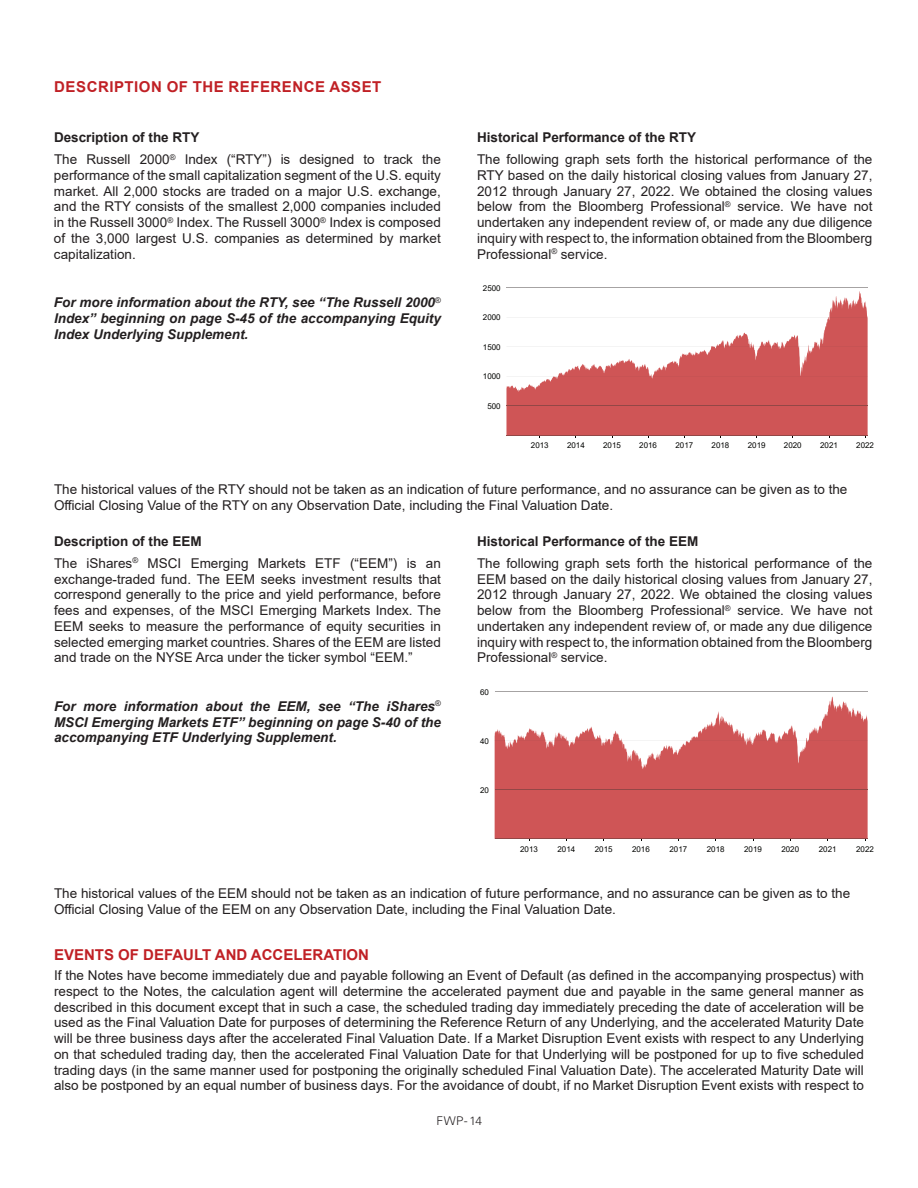
<style>
.page{position:relative;width:918px;height:1188px;background:#fff}
.page>*{position:absolute;margin:0;border:0;box-sizing:border-box;transform-origin:0 0}
.t1{font:700 15px "Arial";letter-spacing:.035em;color:#c02025}
.t2{font:700 15px "Arial";letter-spacing:.015em;color:#c02025}
.t3{font:13.5px/15.8px "Arial";color:#231f20;text-align:justify}
.t4{font:italic 700 13.5px/15.8px "Arial";color:#231f20;text-align:justify}
.t5{font:700 13.5px "Arial";color:#231f20}
.t6{font:300 12px "Univers";color:#231f20}
.t7{font:7.95px "Arial";color:#040503}
</style>
<div class="page">
<hr style="left:506px;top:435px;width:362px;height:1px;background:#040503">
<svg style="left:506px;top:291px;width:362px;height:144px;fill:#cf5556"></svg>
<hr style="left:506px;top:406px;width:362px;height:1px;background:#934746">
<hr style="left:800px;top:376px;width:68px;height:1px;background:#934746">
<svg style="left:506px;top:376px;width:294px;height:1px"></svg>
<hr style="left:558px;top:376px;width:92px;height:1px;background:#934746">
<svg style="left:506px;top:347px;width:362px;height:1px"></svg>
<hr style="left:506px;top:317px;width:322px;height:1px;background:#a6a3a3">
<hr style="left:829px;top:317px;width:38px;height:1px;background:#934746">
<hr style="left:495px;top:839px;width:373px;height:1px;background:#040503">
<svg style="left:495px;top:697px;width:373px;height:142px;fill:#cf5556"></svg>
<hr style="left:495px;top:790px;width:373px;height:1px;background:#934746">
<svg style="left:495px;top:741px;width:373px;height:1px"></svg>
<p class="t1" style="left:54px;top:76px;width:329px">DESCRIPTION OF THE REFERENCE ASSET</p>
<p class="t5" style="left:54px;top:128px;width:147px">Description of the RTY</p>
<p class="t5" style="left:477px;top:128px;width:221px">Historical Performance of the RTY</p>
<p class="t3" style="left:54px;top:151px;width:388px">The Russell 2000<sup>®</sup> Index (“RTY”) is designed to track the performance of the small capitalization segment of the U.S. equity market. All 2,000 stocks are traded on a major U.S. exchange, and the RTY consists of the smallest 2,000 companies included in the Russell 3000<sup>®</sup> Index. The Russell 3000<sup>®</sup> Index is composed of the 3,000 largest U.S. companies as determined by market capitalization.</p>
<p class="t4" style="left:54px;top:295px;width:388px">For more information about the RTY, see “The Russell 2000<sup>® </sup>Index” beginning on page S-45 of the accompanying Equity Index Underlying Supplement.</p>
<p class="t3" style="left:477px;top:151px;width:397px">The following graph sets forth the historical performance of the RTY based on the daily historical closing values from January 27, 2012 through January 27, 2022. We obtained the closing values below from the Bloomberg Professional<sup>®</sup> service. We have not undertaken any independent review of, or made any due diligence inquiry with respect to, the information obtained from the Bloomberg Professional<sup>®</sup> service.</p>
<p class="t7" style="left:483px;top:283px;width:19px">2500</p>
<p class="t7" style="left:483px;top:312px;width:19px">2000</p>
<p class="t7" style="left:483px;top:342px;width:19px">1500</p>
<p class="t7" style="left:483px;top:371px;width:19px">1000</p>
<p class="t7" style="left:487px;top:400px;width:15px">500</p>
<p class="t7" style="left:531px;top:440px;width:19px">2013</p>
<p class="t7" style="left:567px;top:440px;width:19px">2014</p>
<p class="t7" style="left:603px;top:440px;width:19px">2015</p>
<p class="t7" style="left:639px;top:440px;width:19px">2016</p>
<p class="t7" style="left:676px;top:440px;width:19px">2017</p>
<p class="t7" style="left:712px;top:440px;width:19px">2018</p>
<p class="t7" style="left:748px;top:440px;width:19px">2019</p>
<p class="t7" style="left:784px;top:440px;width:19px">2020</p>
<p class="t7" style="left:820px;top:440px;width:19px">2021</p>
<p class="t7" style="left:856px;top:440px;width:19px">2022</p>
<p class="t3" style="left:54px;top:481px;width:795px">The historical values of the RTY should not be taken as an indication of future performance, and no assurance can be given as to the<br>Official Closing Value of the RTY on any Observation Date, including the Final Valuation Date.</p>
<p class="t5" style="left:54px;top:532px;width:149px">Description of the EEM</p>
<p class="t5" style="left:477px;top:532px;width:223px">Historical Performance of the EEM</p>
<p class="t3" style="left:54px;top:555px;width:388px">The iShares<sup>®</sup> MSCI Emerging Markets ETF (“EEM”) is an exchange-traded fund. The EEM seeks investment results that correspond generally to the price and yield performance, before fees and expenses, of the MSCI Emerging Markets Index. The EEM seeks to measure the performance of equity securities in selected emerging market countries. Shares of the EEM are listed and trade on the NYSE Arca under the ticker symbol “EEM.”</p>
<p class="t4" style="left:54px;top:699px;width:388px">For more information about the EEM, see “The iShares<sup>® </sup>MSCI Emerging Markets ETF” beginning on page S-40 of the accompanying ETF Underlying Supplement.</p>
<p class="t3" style="left:477px;top:555px;width:397px">The following graph sets forth the historical performance of the EEM based on the daily historical closing values from January 27, 2012 through January 27, 2022. We obtained the closing values below from the Bloomberg Professional<sup>®</sup> service. We have not undertaken any independent review of, or made any due diligence inquiry with respect to, the information obtained from the Bloomberg Professional<sup>®</sup> service.</p>
<p class="t7" style="left:480px;top:687px;width:10px">60</p>
<p class="t7" style="left:480px;top:736px;width:10px">40</p>
<p class="t7" style="left:480px;top:785px;width:10px">20</p>
<p class="t7" style="left:520px;top:844px;width:19px">2013</p>
<p class="t7" style="left:557px;top:844px;width:19px">2014</p>
<p class="t7" style="left:595px;top:844px;width:19px">2015</p>
<p class="t7" style="left:632px;top:844px;width:19px">2016</p>
<p class="t7" style="left:670px;top:844px;width:19px">2017</p>
<p class="t7" style="left:707px;top:844px;width:19px">2018</p>
<p class="t7" style="left:744px;top:844px;width:19px">2019</p>
<p class="t7" style="left:781px;top:844px;width:19px">2020</p>
<p class="t7" style="left:819px;top:844px;width:19px">2021</p>
<p class="t7" style="left:856px;top:844px;width:19px">2022</p>
<p class="t3" style="left:54px;top:885px;width:798px">The historical values of the EEM should not be taken as an indication of future performance, and no assurance can be given as to the<br>Official Closing Value of the EEM on any Observation Date, including the Final Valuation Date.</p>
<p class="t2" style="left:54px;top:944px;width:317px">EVENTS OF DEFAULT AND ACCELERATION</p>
<p class="t3" style="left:54px;top:967px;width:811px">If the Notes have become immediately due and payable following an Event of Default (as defined in the accompanying prospectus) with respect to the Notes, the calculation agent will determine the accelerated payment due and payable in the same general manner as described in this document except that in such a case, the scheduled trading day immediately preceding the date of acceleration will be used as the Final Valuation Date for purposes of determining the Reference Return of any Underlying, and the accelerated Maturity Date will be three business days after the accelerated Final Valuation Date. If a Market Disruption Event exists with respect to any Underlying on that scheduled trading day, then the accelerated Final Valuation Date for that Underlying will be postponed for up to five scheduled trading days (in the same manner used for postponing the originally scheduled Final Valuation Date). The accelerated Maturity Date will also be postponed by an equal number of business days. For the avoidance of doubt, if no Market Disruption Event exists with respect to</p>
<p class="t6" style="left:437px;top:1114px;width:47px">FWP- 14</p>
</div>
